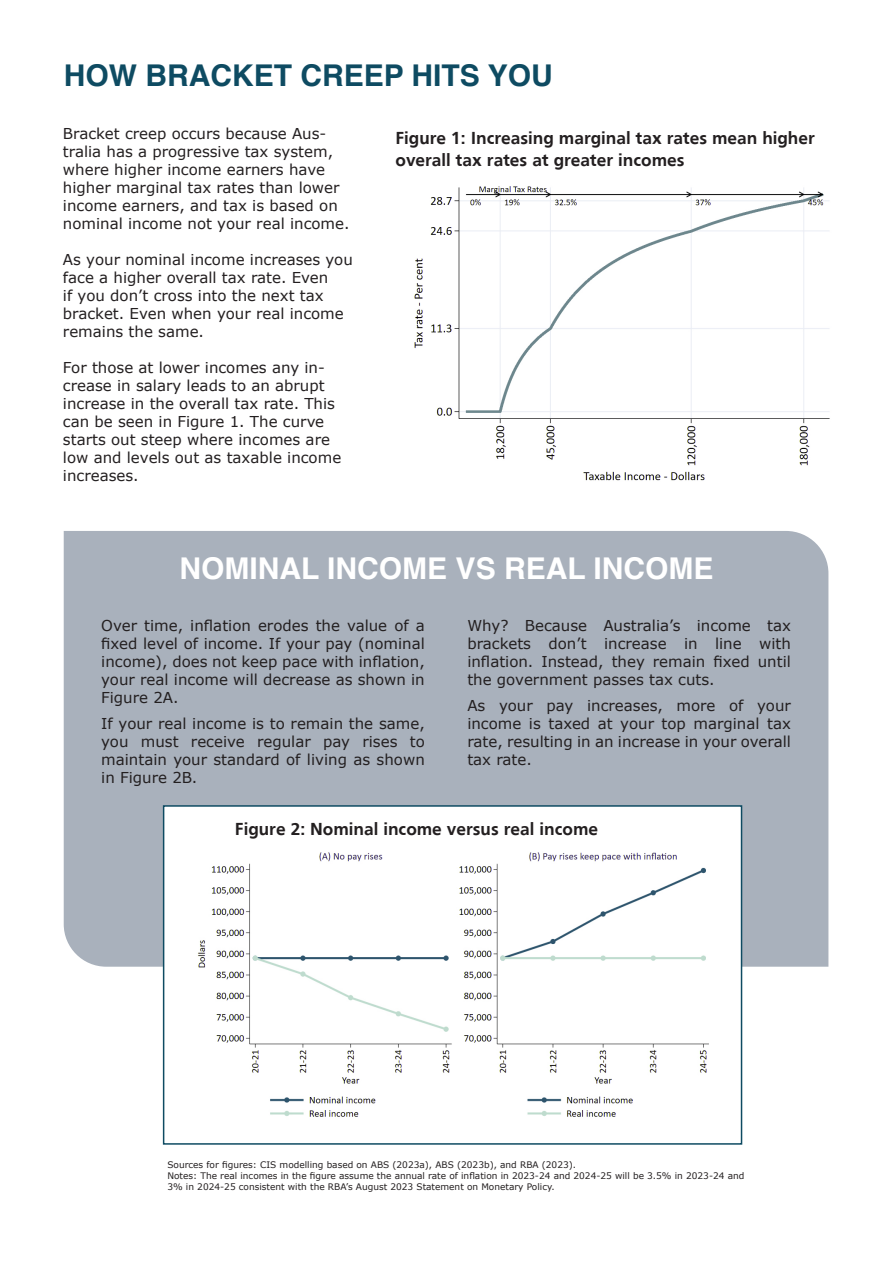
<style>
.page{position:relative;width:893px;height:1263px;background:#fff}
.page>*{position:absolute;margin:0;border:0;box-sizing:border-box;transform-origin:0 0}
.Heading01{font:700 30px "Helvetica";color:#fff}
.Heading01-2{font:700 30px "Helvetica";color:#0e4b62}
.Subhead{font:700 18px/21.6px "Frugal Sans";color:#231f20}
.Body_Text{font:15px/18px "Verdana";color:#231f20;text-align:justify}
.Subhead-2{font:9px/10.8px "Verdana";color:#231f20}
</style>
<div class="page">
<div style="left:64px;top:531px;width:764px;height:436px;background:#a9b1bc"></div>
<div style="left:164px;top:806px;width:577px;height:339px;background:#fff"></div>
<img style="left:414px;top:186px;width:416px;height:295px">
<div style="left:163px;top:805px;width:579px;height:340px;border:2px solid #0e4b62"></div>
<img style="left:197px;top:852px;width:512px;height:265px">
<p class="Heading01-2" style="left:64px;top:57px;width:490px">HOW BRACKET CREEP HITS YOU</p>
<p class="Body_Text" style="left:63px;top:125px;width:288px;text-align:left">Bracket creep occurs because Aus&shy;tralia has a progressive tax system, where higher income earners have higher marginal tax rates than lower income earners, and tax is based on nominal income not your real income.</p>
<p class="Body_Text" style="left:63px;top:251px;width:291px;text-align:left">As your nominal income increases you face a higher overall tax rate. Even<br>if you don’t cross into the next tax bracket. Even when your real income remains the same.</p>
<p class="Body_Text" style="left:63px;top:359px;width:280px;text-align:left">For those at lower incomes any in&shy;crease in salary leads to an abrupt increase in the overall tax rate. This can be seen in Figure 1. The curve starts out steep where incomes are low and levels out as taxable income increases.</p>
<p class="Subhead" style="left:395px;top:127px;width:421px">Figure 1: Increasing marginal tax rates mean higher overall tax rates at greater incomes</p>
<p class="Heading01" style="left:179px;top:550px;width:535px">NOMINAL INCOME VS REAL INCOME</p>
<p class="Body_Text" style="left:101px;top:617px;width:325px">Over time, inflation erodes the value of a fixed level of income. If your pay (nominal income), does not keep pace with inflation, your real income will decrease as shown in Figure 2A.</p>
<p class="Body_Text" style="left:101px;top:715px;width:325px">If your real income is to remain the same, you must receive regular pay rises to maintain your standard of living as shown in Figure 2B.</p>
<p class="Body_Text" style="left:467px;top:617px;width:325px">Why? Because Australia’s income tax brackets don’t increase in line with inflation. Instead, they remain fixed until the government passes tax cuts.</p>
<p class="Body_Text" style="left:467px;top:697px;width:325px">As your pay increases, more of your income is taxed at your top marginal tax rate, resulting in an increase in your overall tax rate.</p>
<p class="Subhead" style="left:235px;top:818px;width:365px">Figure 2: Nominal income versus real income</p>
<p class="Subhead-2" style="left:167px;top:1160px;width:578px">Sources for figures: CIS modelling based on ABS (2023a), ABS (2023b), and RBA (2023).<br>Notes: The real incomes in the figure assume the annual rate of inflation in 2023-24 and 2024-25 will be 3.5% in 2023-24 and<br>3% in 2024-25 consistent with the RBA’s August 2023 Statement on Monetary Policy.</p>
</div>
